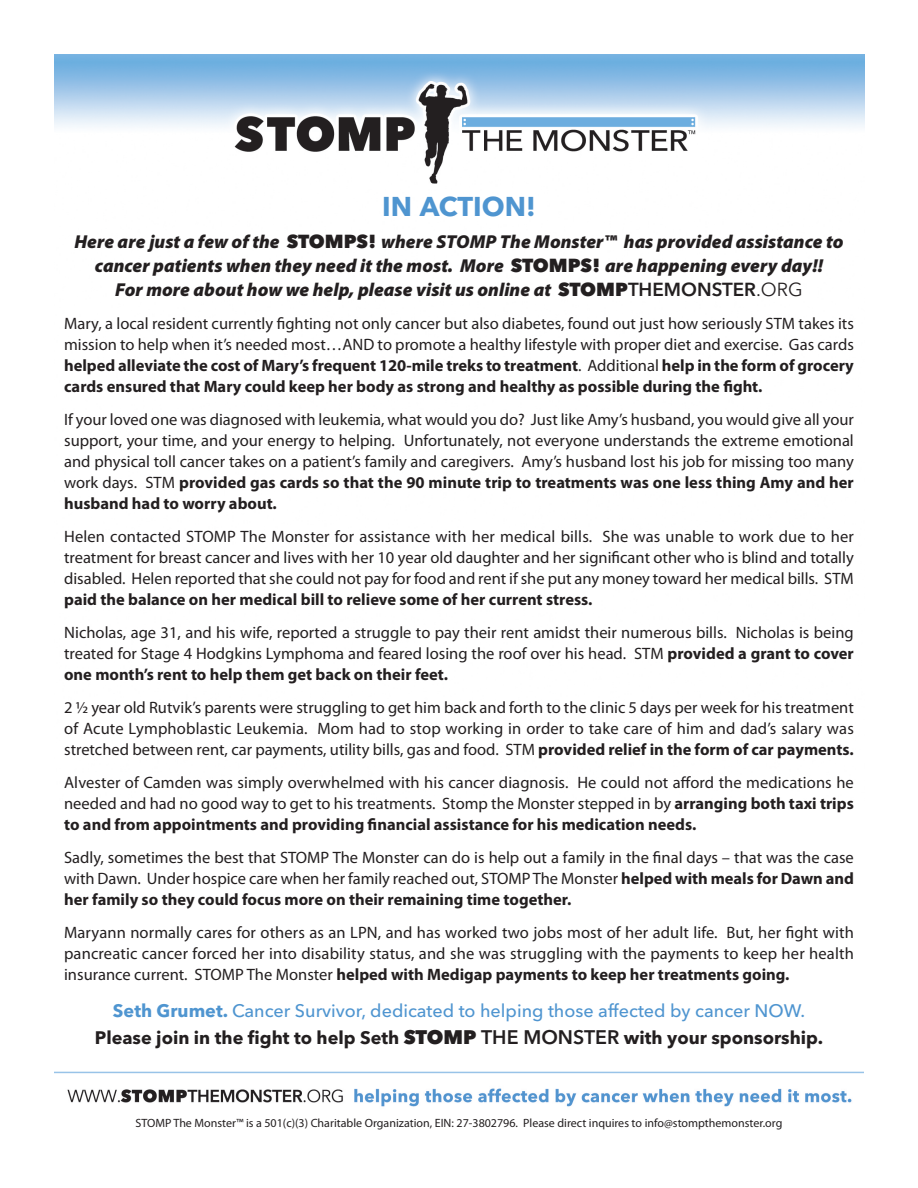
<style>
.page{position:relative;width:918px;height:1188px;background:#fff}
.page>*{position:absolute;margin:0;border:0;box-sizing:border-box;transform-origin:0 0}
.t1{font:700 27px "Avenir Next LT Pro";color:#4f95d0}
.t2{font:italic 900 18.75px/24px "Myriad Pro";color:#231f20;text-align:center}
.t3{font:500 18px/27px "Avenir Next LT Pro";color:#4f95d0;text-align:center}
.t4{font:16.5px/21px "Myriad Pro";color:#231f20;text-align:justify}
.t5{font:700 16.5px "Myriad Pro";color:#231f20}
.t6{font:12px "Myriad Pro";color:#231f20}
.s1{font-family:"Avenir Next LT Pro";font-weight:800;font-style:normal}
.s2{font-family:"Avenir Next LT Pro";font-weight:600;font-style:normal}
.s3{font-family:"Avenir Next LT Pro";font-weight:400;font-style:normal}
.s4{font-weight:700}
.s5{font-weight:700;color:#231f20}
.s6{font-weight:800;font-size:19.5px;color:#231f20}
.s7{font-weight:600;font-size:19.5px;color:#231f20}
</style>
<div class="page">
<img style="left:54px;top:54px;width:810px;height:1053px">
<hr style="left:54px;top:1072px;width:810px;height:1px;background:#98c3e8">
<h1 class="t1" style="left:382px;top:197px;width:155px">IN ACTION!</h1>
<p class="t2" style="left:74px;top:231px;width:771px">Here are just a few of the <span class="s1">STOMPS!</span> where STOMP The Monster™ has provided assistance to cancer patients when they need it the most. More <span class="s1">STOMPS!</span> are happening every day!!<br>For more about how we help, please visit us online at <span class="s1">STOMP</span><span class="s2">THEMONSTER</span><span class="s3">.ORG</span></p>
<p class="t4" style="left:64px;top:314px;width:791px">Mary, a local resident currently fighting not only cancer but also diabetes, found out just how seriously STM takes its mission to help when it’s needed most…AND to promote a healthy lifestyle with proper diet and exercise. Gas cards <span class="s4">helped alleviate the cost of Mary’s frequent 120-mile treks to treatment</span>. Additional <span class="s4">help in the form of grocery cards ensured that Mary could keep her body as strong and healthy as possible during the fight.</span></p>
<p class="t4" style="left:64px;top:410px;width:791px">If your loved one was diagnosed with leukemia, what would you do? Just like Amy’s husband, you would give all your support, your time, and your energy to helping. Unfortunately, not everyone understands the extreme emotional and physical toll cancer takes on a patient’s family and caregivers. Amy’s husband lost his job for missing too many work days. STM <span class="s4">provided gas cards so that the 90 minute trip to treatments was one less thing Amy and her husband had to worry about.</span></p>
<p class="t4" style="left:64px;top:527px;width:791px">Helen contacted STOMP The Monster for assistance with her medical bills. She was unable to work due to her treatment for breast cancer and lives with her 10 year old daughter and her significant other who is blind and totally disabled. Helen reported that she could not pay for food and rent if she put any money toward her medical bills. STM</p>
<p class="t5" style="left:64px;top:593px;width:530px">paid the balance on her medical bill to relieve some of her current stress.</p>
<p class="t4" style="left:64px;top:623px;width:791px">Nicholas, age 31, and his wife, reported a struggle to pay their rent amidst their numerous bills. Nicholas is being treated for Stage 4 Hodgkins Lymphoma and feared losing the roof over his head. STM <span class="s4">provided a grant to cover one month’s rent to help them get back on their feet.</span></p>
<p class="t4" style="left:64px;top:698px;width:791px">2 ½ year old Rutvik’s parents were struggling to get him back and forth to the clinic 5 days per week for his treatment of Acute Lymphoblastic Leukemia. Mom had to stop working in order to take care of him and dad’s salary was stretched between rent, car payments, utility bills, gas and food. STM <span class="s4">provided relief in the form of car payments.</span></p>
<p class="t4" style="left:64px;top:773px;width:791px">Alvester of Camden was simply overwhelmed with his cancer diagnosis. He could not afford the medications he needed and had no good way to get to his treatments. Stomp the Monster stepped in by <span class="s4">arranging both taxi trips to and from appointments and providing financial assistance for his medication needs.</span></p>
<p class="t4" style="left:64px;top:848px;width:791px">Sadly, sometimes the best that STOMP The Monster can do is help out a family in the final days – that was the case with Dawn. Under hospice care when her family reached out, STOMP The Monster <span class="s4">helped with meals for Dawn and her family so they could focus more on their remaining time together.</span></p>
<p class="t4" style="left:64px;top:923px;width:791px">Maryann normally cares for others as an LPN, and has worked two jobs most of her adult life. But, her fight with pancreatic cancer forced her into disability status, and she was struggling with the payments to keep her health insurance current. STOMP The Monster <span class="s4">helped with Medigap payments to keep her treatments going.</span></p>
<p class="t3" style="left:95px;top:999px;width:730px"><span class="s4">Seth Grumet.</span> Cancer Survivor, dedicated to helping those affected by cancer NOW.<br><span class="s5">Please join in the fight to help Seth</span> <span class="s6">STOMP</span> <span class="s7">THE MONSTER</span> <span class="s5">with your sponsorship.</span></p>
<p class="t6" style="left:136px;top:1119px;width:648px">STOMP The Monster™ is a 501(c)(3) Charitable Organization, EIN: 27-3802796. Please direct inquires to info@stompthemonster.org</p>
</div>
